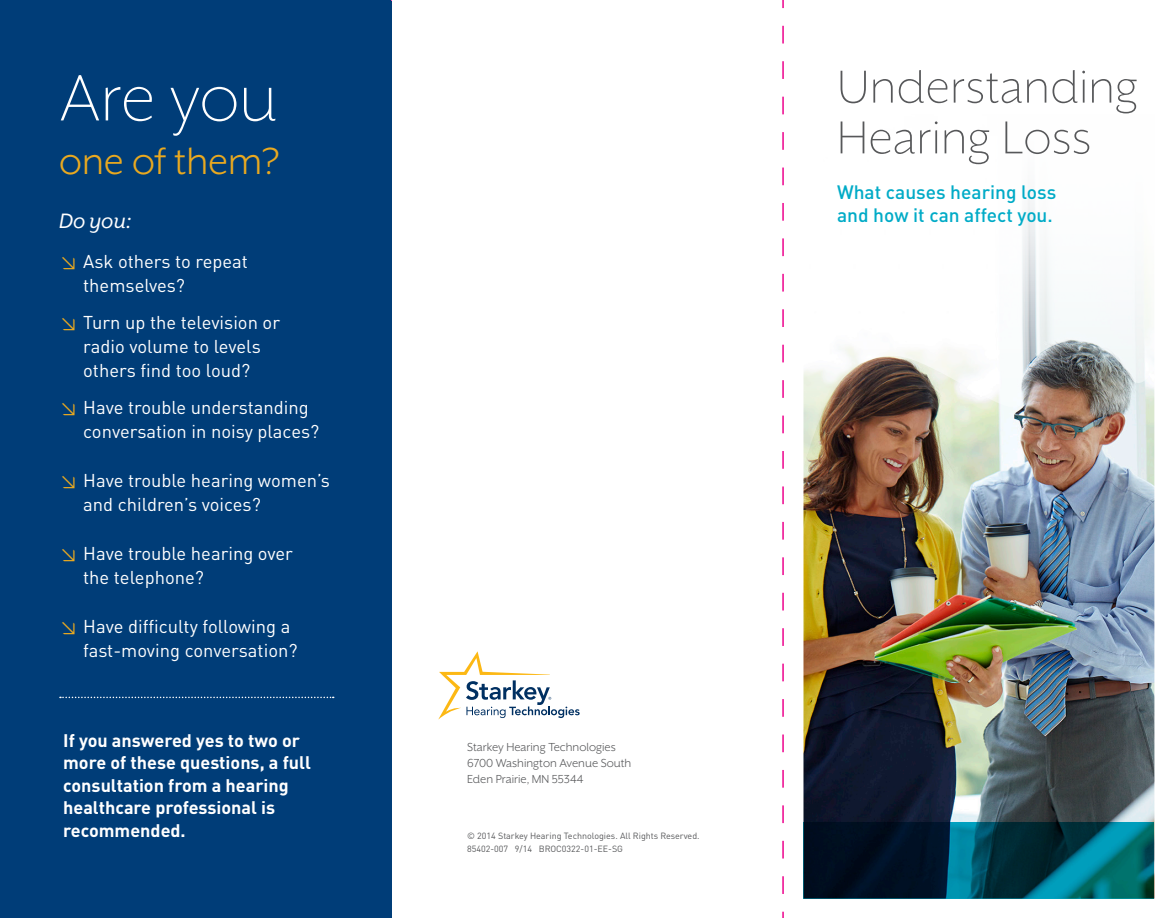
<style>
.page{position:relative;width:1175px;height:918px;background:#fff}
.page>*{position:absolute;margin:0;border:0;box-sizing:border-box;transform-origin:0 0}
.t1{font:300 75.45px "Mr Eaves XL San OT";letter-spacing:-.005em;color:#fff}
.SHT_-_Headline{font:300 53.1px/50.7px "Mr Eaves XL San OT";letter-spacing:.01em;color:#57585a}
.t2{font:43.2px "Mr Eaves XL San OT";color:#e9a920}
.t3{font:italic 24px "Mr Eaves XL San OT";color:#fff}
.SHT_-_Cover_Subhead{font:500 19.2px/22.4px "DINOT";color:#00abc7}
.SHT_-_San_Serif_Bull{font:18.3px/24px "DINOT";color:#fff}
.t4{font:700 18px/22.5px "DINOT";color:#fff}
.t5{font:13.35px/15.9px "Mr Eaves XL San OT";color:#57585a}
.bullet_12{font:9px/13.4px "DINOT";color:#57585a}
.s1{color:#e9a920}
</style>
<div class="page">
<svg style="left:391px;top:0;width:1px;height:918px"></svg>
<svg style="left:782px;top:0;width:1px;height:918px"></svg>
<img style="left:803px;top:496px;width:351px;height:326px">
<img style="left:803px;top:195px;width:352px;height:301px">
<svg style="left:803px;top:822px;width:351px;height:77px;background:#003c4d"></svg>
<div style="left:0;top:0;width:391px;height:918px;background:#003d78"></div>
<svg style="left:60px;top:697px;width:274px;height:1px"></svg>
<svg style="left:438px;top:651px;width:141px;height:69px"></svg>
<p class="t1" style="left:59px;top:60px;width:219px">Are you</p>
<p class="t2" style="left:59px;top:140px;width:222px">one of them?</p>
<p class="t3" style="left:59px;top:208px;width:74px">Do you:</p>
<p class="SHT_-_San_Serif_Bull" style="left:83px;top:249px;width:166px;text-indent:-24px"><span class="s1">↘</span> Ask others to repeat themselves?</p>
<p class="SHT_-_San_Serif_Bull" style="left:59px;top:310px;width:222px;text-align:center"><span class="s1">↘</span> Turn up the television or radio volume to levels others find too loud?</p>
<p class="SHT_-_San_Serif_Bull" style="left:83px;top:395px;width:238px;text-indent:-24px"><span class="s1">↘</span> Have trouble understanding conversation in noisy places?</p>
<p class="SHT_-_San_Serif_Bull" style="left:83px;top:468px;width:248px;text-indent:-24px"><span class="s1">↘</span> Have trouble hearing women’s and children’s voices?</p>
<p class="SHT_-_San_Serif_Bull" style="left:83px;top:541px;width:211px;text-indent:-24px"><span class="s1">↘</span> Have trouble hearing over the telephone?</p>
<p class="SHT_-_San_Serif_Bull" style="left:83px;top:614px;width:216px;text-indent:-24px"><span class="s1">↘</span> Have difficulty following a fast-moving conversation?</p>
<p class="t4" style="left:63px;top:728px;width:249px">If you answered yes to two or more of these questions, a full consultation from a hearing healthcare professional is recommended.</p>
<p class="SHT_-_Headline" style="left:837px;top:61px;width:303px">Understanding<br>Hearing Loss</p>
<p class="SHT_-_Cover_Subhead" style="left:837px;top:181px;width:221px">What causes hearing loss and how it can affect you.</p>
<p class="t5" style="left:467px;top:739px;width:150px">Starkey Hearing Technologies</p>
<p class="t5" style="left:467px;top:755px;width:166px">6700 Washington Avenue South<br>Eden Prairie, MN 55344</p>
<p class="bullet_12" style="left:467px;top:829px;width:234px">© 2014 Starkey Hearing Technologies. All Rights Reserved.<br>85402-007 9/14 BROC0322-01-EE-SG</p>
</div>
